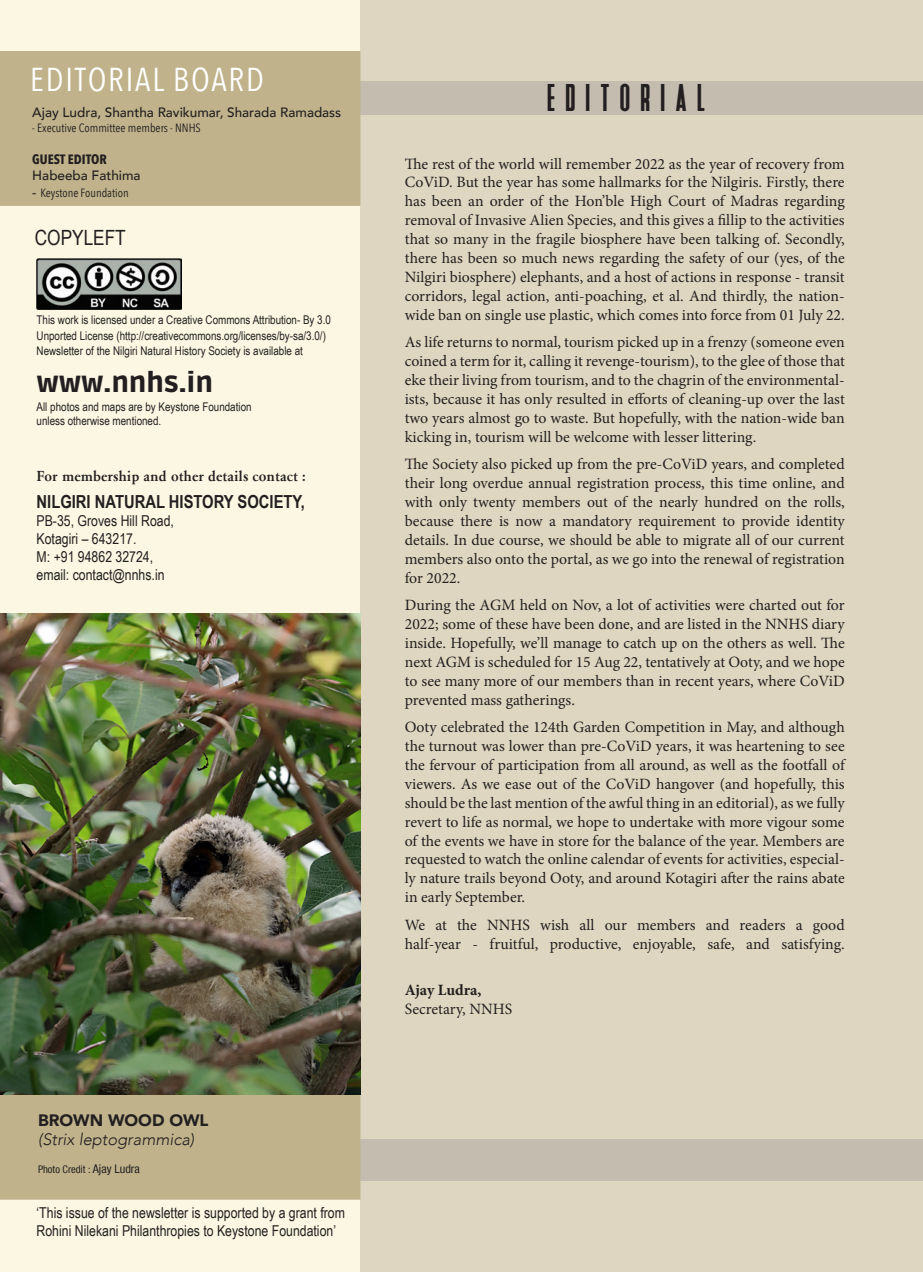
<style>
.page{position:relative;width:923px;height:1272px;background:#fff}
.page>*{position:absolute;margin:0;border:0;box-sizing:border-box;transform-origin:0 0}
.t1{font:41.1px "Deutschlander";letter-spacing:.26em;color:#231f20}
.t2{font:33px "Avenir Next Condensed";letter-spacing:.055em;color:#fff}
.t3{font:900 27.75px "Ruda";color:#231f20}
.t4{font:21px "Arial Narrow";color:#231f20}
.t5{font:700 18px "Arial Narrow";color:#231f20}
.t6{font:italic 300 16.5px/19.8px "Avenir";color:#231f20}
.Body_Text{font:15.75px/18.9px "Minion Pro";color:#231f20;text-align:justify}
.t7{font:15px/18px "Arial Narrow";color:#231f20}
.t8{font:500 15px "Garamond";color:#231f20}
.t9{font:500 13.5px "Avenir";color:#231f20}
.t10{font:700 13.5px "Avenir Next Condensed";color:#231f20}
.t11{font:12px/14.4px "Arial Narrow";color:#231f20}
.t12{font:12px "Avenir Next Condensed";color:#231f20}
.Name{font:condensed 10.5px "Helvetica Neue LT Com";color:#231f20}
.s1{font-family:"Avenir";font-weight:500;font-size:13.5px}
.s2{font-weight:900;font-style:normal}
.s3{font-size:12px}
.s4{font-weight:700}
</style>
<div class="page">
<div style="left:0;top:0;width:360px;height:1271px;background:#fbf7e3"></div>
<div style="left:360px;top:0;width:563px;height:1271px;background:#ded6c0"></div>
<div style="left:360px;top:82px;width:563px;height:33px;background:#c3bcaf"></div>
<div style="left:360px;top:1138px;width:563px;height:42px;background:#c3bcaf"></div>
<div style="left:0;top:1094px;width:360px;height:105px;background:#c0b38c"></div>
<img style="left:37px;top:259px;width:144px;height:51px">
<img style="left:0;top:613px;width:360px;height:481px">
<div style="left:0;top:51px;width:360px;height:155px;background:#c0b38c"></div>
<p class="t2" style="left:30px;top:52px;width:235px">EDITORIAL BOARD</p>
<p class="t9" style="left:32px;top:100px;width:310px">Ajay Ludra, Shantha Ravikumar, Sharada Ramadass</p>
<p class="t12" style="left:32px;top:117px;width:170px">- Executive Committee members - NNHS</p>
<p class="t10" style="left:32px;top:151px;width:76px">GUEST EDITOR</p>
<p class="t9" style="left:32px;top:164px;width:110px">Habeeba Fathima</p>
<p class="t12" style="left:32px;top:182px;width:98px"><span class="s1">-</span> Keystone Foundation</p>
<p class="t4" style="left:35px;top:222px;width:92px">COPYLEFT</p>
<p class="t11" style="left:37px;top:312px;width:296px">This work is licensed under a Creative Commons Attribution- By 3.0</p>
<p class="t11" style="left:37px;top:328px;width:291px">Unported License (http://creativecommons.org/licenses/by-sa/3.0/)<br>Newsletter of the Nilgiri Natural History Society is available at</p>
<p class="t3" style="left:37px;top:367px;width:178px">www.nnhs.in</p>
<p class="t11" style="left:37px;top:399px;width:216px">All photos and maps are by Keystone Foundation unless otherwise mentioned.</p>
<p class="t8" style="left:37px;top:467px;width:270px">For membership and other details contact :</p>
<p class="t5" style="left:37px;top:487px;width:270px">NILGIRI NATURAL HISTORY SOCIETY,</p>
<p class="t7" style="left:37px;top:511px;width:139px">PB-35, Groves Hill Road,<br>Kotagiri – 643217.</p>
<p class="t7" style="left:37px;top:547px;width:118px">M: +91 94862 32724,</p>
<p class="t7" style="left:37px;top:565px;width:130px">email: contact@nnhs.in</p>
<p class="t6" style="left:38px;top:1110px;width:172px"><span class="s2">BROWN WOOD OWL </span>(Strix leptogrammica)</p>
<p class="Name" style="left:38px;top:1162px;width:103px">Photo Credit : <span class="s3">Ajay Ludra</span></p>
<p class="t7" style="left:37px;top:1203px;width:310px">‘This issue of the newsletter is supported by a grant from<br>Rohini Nilekani Philanthropies to Keystone Foundation’</p>
<p class="t1" style="left:548px;top:77px;width:159px">EDITORIAL</p>
<p class="Body_Text" style="left:405px;top:154px;width:441px">The rest of the world will remember 2022 as the year of recovery from CoViD. But the year has some hallmarks for the Nilgiris. Firstly, there has been an order of the Hon’ble High Court of Madras regarding removal of Invasive Alien Species, and this gives a fillip to the activities that so many in the fragile biosphere have been talking of. Secondly, there has been so much news regarding the safety of our (yes, of the Nilgiri biosphere) elephants, and a host of actions in response - transit corridors, legal action, anti-poaching, et al. And thirdly, the nation&shy;wide ban on single use plastic, which comes into force from 01 July 22.</p>
<p class="Body_Text" style="left:405px;top:333px;width:441px">As life returns to normal, tourism picked up in a frenzy (someone even coined a term for it, calling it revenge-tourism), to the glee of those that eke their living from tourism, and to the chagrin of the environmental&shy;ists, because it has only resulted in efforts of cleaning-up over the last two years almost go to waste. But hopefully, with the nation-wide ban kicking in, tourism will be welcome with lesser littering.</p>
<p class="Body_Text" style="left:405px;top:455px;width:441px">The Society also picked up from the pre-CoViD years, and completed their long overdue annual registration process, this time online, and with only twenty members out of the nearly hundred on the rolls, because there is now a mandatory requirement to provide identity details. In due course, we should be able to migrate all of our current members also onto the portal, as we go into the renewal of registration for 2022.</p>
<p class="Body_Text" style="left:405px;top:595px;width:441px">During the AGM held on Nov, a lot of activities were charted out for 2022; some of these have been done, and are listed in the NNHS diary inside. Hopefully, we’ll manage to catch up on the others as well. The next AGM is scheduled for 15 Aug 22, tentatively at Ooty, and we hope to see many more of our members than in recent years, where CoViD prevented mass gatherings.</p>
<p class="Body_Text" style="left:405px;top:717px;width:441px">Ooty celebrated the 124th Garden Competition in May, and although the turnout was lower than pre-CoViD years, it was heartening to see the fervour of participation from all around, as well as the footfall of viewers. As we ease out of the CoViD hangover (and hopefully, this should be the last mention of the awful thing in an editorial), as we fully revert to life as normal, we hope to undertake with more vigour some of the events we have in store for the balance of the year. Members are requested to watch the online calendar of events for activities, especial&shy;ly nature trails beyond Ooty, and around Kotagiri after the rains abate in early September.</p>
<p class="Body_Text" style="left:405px;top:915px;width:441px">We at the NNHS wish all our members and readers a good half-year - fruitful, productive, enjoyable, safe, and satisfying.</p>
<p class="Body_Text" style="left:405px;top:980px;width:109px"><span class="s4">Ajay Ludra,<br></span>Secretary, NNHS</p>
</div>
